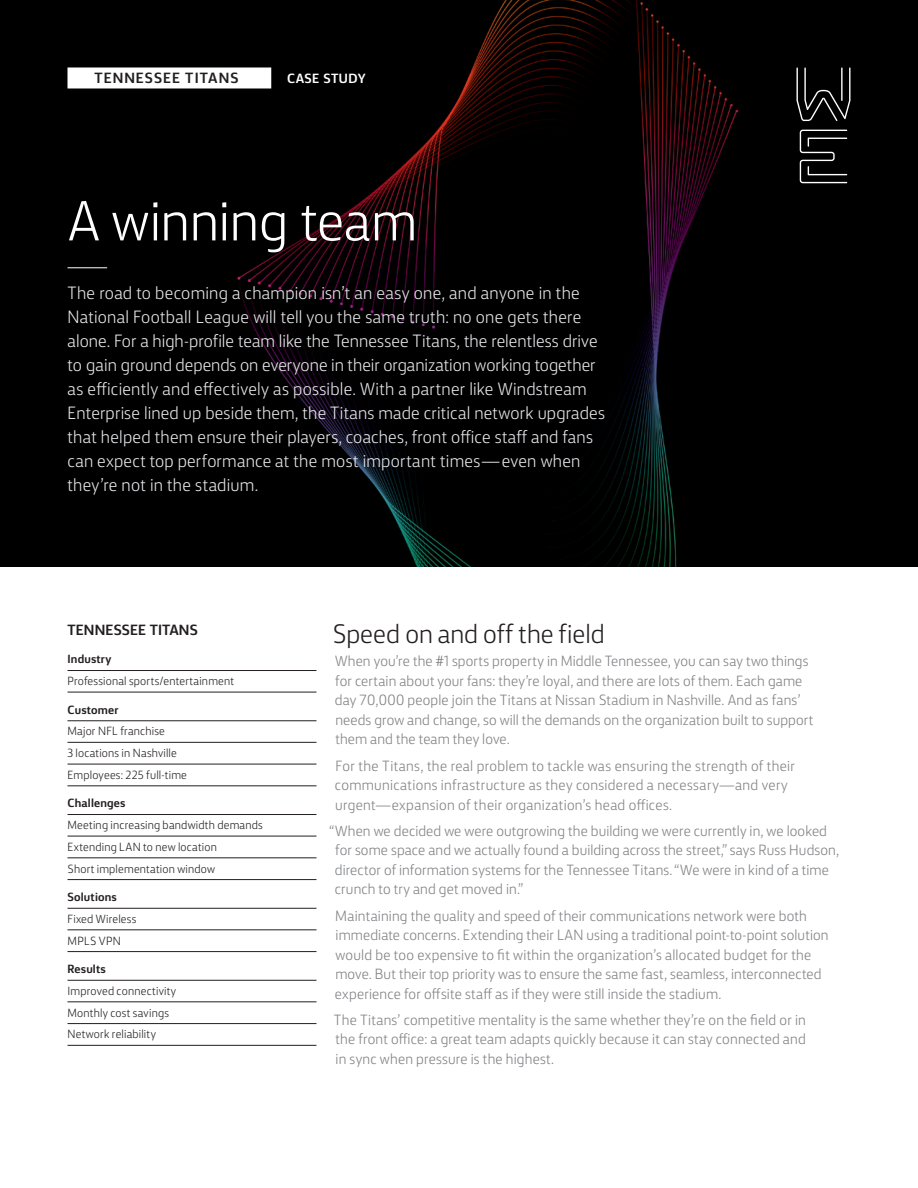
<style>
.page{position:relative;width:918px;height:1188px;background:#fff}
.page>*{position:absolute;margin:0;border:0;box-sizing:border-box;transform-origin:0 0}
.Cover_Light_38_RB{font:300 57px "FS Silas Sans";letter-spacing:-.005em;color:#fff}
.Subhead_LIght_18_SB{font:300 27px "FS Silas Sans";color:#231f20}
.Subhead_Body_12_blk{font:300 18px/24px "FS Silas Sans";letter-spacing:.01em;color:#e6e7e9}
.Body_10_13{font:300 15px/19.5px "FS Silas Sans";letter-spacing:.01em;color:#808285}
.Subhead_Bold_10_High{font:700 15px "FS Silas Sans";letter-spacing:.075em;color:#231f20}
.Subhead_Bold_10_High-2{font:700 15px "FS Silas Sans";letter-spacing:.01em;color:#231f20}
.Case_study_9{font:700 13.5px "FS Silas Sans";letter-spacing:.03em;color:#fff}
.Body_8_RB_25{font:300 12px "FS Silas Sans";letter-spacing:.015em;color:#231f20}
.Body_8_RB_25_SA{font:300 12px "FS Silas Sans";letter-spacing:.015em;color:#231f20}
.Body_8_RB_5{font:700 12px "FS Silas Sans";letter-spacing:.015em;color:#231f20}
</style>
<div class="page">
<div style="left:0;top:0;width:918px;height:567px;background:#000"></div>
<img style="left:67px;top:0;width:784px;height:567px">
<div style="left:68px;top:67px;width:203px;height:21px;background:#fff"></div>
<hr style="left:68px;top:267px;width:39px;height:1px;background:#fff">
<hr style="left:68px;top:670px;width:248px;height:1px;background:#231f20">
<hr style="left:68px;top:692px;width:248px;height:1px;background:#231f20">
<hr style="left:68px;top:720px;width:248px;height:1px;background:#231f20">
<hr style="left:68px;top:742px;width:248px;height:1px;background:#231f20">
<hr style="left:68px;top:764px;width:248px;height:1px;background:#231f20">
<hr style="left:68px;top:786px;width:248px;height:1px;background:#231f20">
<hr style="left:68px;top:814px;width:248px;height:1px;background:#231f20">
<hr style="left:68px;top:836px;width:248px;height:1px;background:#231f20">
<hr style="left:68px;top:858px;width:248px;height:1px;background:#231f20">
<hr style="left:68px;top:879px;width:248px;height:1px;background:#231f20">
<hr style="left:68px;top:908px;width:248px;height:1px;background:#231f20">
<hr style="left:68px;top:930px;width:248px;height:1px;background:#231f20">
<hr style="left:68px;top:951px;width:248px;height:1px;background:#231f20">
<hr style="left:68px;top:980px;width:248px;height:1px;background:#231f20">
<hr style="left:68px;top:1002px;width:248px;height:1px;background:#231f20">
<hr style="left:68px;top:1023px;width:248px;height:1px;background:#231f20">
<hr style="left:68px;top:1045px;width:248px;height:1px;background:#231f20">
<svg style="left:800px;top:130px;width:47px;height:53px"></svg>
<svg style="left:796px;top:68px;width:54px;height:53px"></svg>
<p class="Subhead_Bold_10_High" style="left:95px;top:65px;width:145px">TENNESSEE TITANS</p>
<p class="Case_study_9" style="left:287px;top:67px;width:80px">CASE STUDY</p>
<p class="Cover_Light_38_RB" style="left:68px;top:178px;width:351px">A winning team</p>
<p class="Subhead_Body_12_blk" style="left:68px;top:279px;width:539px">The road to becoming a champion isn’t an easy one, and anyone in the National Football League will tell you the same truth: no one gets there alone. For a high-profile team like the Tennessee Titans, the relentless drive to gain ground depends on everyone in their organization working together as efficiently and effectively as possible. With a partner like Windstream Enterprise lined up beside them, the Titans made critical network upgrades that helped them ensure their players, coaches, front office staff and fans can expect top performance at the most important times—even when they’re not in the stadium.</p>
<p class="Subhead_Bold_10_High-2" style="left:68px;top:617px;width:132px">TENNESSEE TITANS</p>
<p class="Body_8_RB_5" style="left:68px;top:649px;width:45px">Industry</p>
<p class="Body_8_RB_25_SA" style="left:68px;top:672px;width:168px">Professional sports/entertainment</p>
<p class="Body_8_RB_5" style="left:68px;top:699px;width:53px">Customer</p>
<p class="Body_8_RB_25" style="left:68px;top:722px;width:99px">Major NFL franchise</p>
<p class="Body_8_RB_25" style="left:68px;top:744px;width:111px">3 locations in Nashville</p>
<p class="Body_8_RB_25_SA" style="left:68px;top:766px;width:121px">Employees: 225 full-time</p>
<p class="Body_8_RB_5" style="left:68px;top:793px;width:59px">Challenges</p>
<p class="Body_8_RB_25" style="left:68px;top:816px;width:197px">Meeting increasing bandwidth demands</p>
<p class="Body_8_RB_25" style="left:68px;top:838px;width:151px">Extending LAN to new location</p>
<p class="Body_8_RB_25_SA" style="left:68px;top:859px;width:149px">Short implementation window</p>
<p class="Body_8_RB_5" style="left:68px;top:887px;width:51px">Solutions</p>
<p class="Body_8_RB_25" style="left:68px;top:910px;width:71px">Fixed Wireless</p>
<p class="Body_8_RB_25_SA" style="left:68px;top:931px;width:55px">MPLS VPN</p>
<p class="Body_8_RB_5" style="left:68px;top:959px;width:40px">Results</p>
<p class="Body_8_RB_25" style="left:68px;top:982px;width:110px">Improved connectivity</p>
<p class="Body_8_RB_25" style="left:68px;top:1003px;width:103px">Monthly cost savings</p>
<p class="Body_8_RB_25_SA" style="left:68px;top:1025px;width:90px">Network reliability</p>
<p class="Subhead_LIght_18_SB" style="left:332px;top:614px;width:274px">Speed on and off the field</p>
<p class="Body_10_13" style="left:335px;top:650px;width:480px">When you’re the #1 sports property in Middle Tennessee, you can say two things for certain about your fans: they’re loyal, and there are lots of them. Each game day 70,000 people join the Titans at Nissan Stadium in Nashville. And as fans’ needs grow and change, so will the demands on the organization built to support them and the team they love.</p>
<p class="Body_10_13" style="left:335px;top:755px;width:462px">For the Titans, the real problem to tackle was ensuring the strength of their communications infrastructure as they considered a necessary—and very urgent—expansion of their organization’s head offices.</p>
<p class="Body_10_13" style="left:335px;top:820px;width:506px;text-indent:-6px">“When we decided we were outgrowing the building we were currently in, we looked for some space and we actually found a building across the street,” says Russ Hudson, director of information systems for the Tennessee Titans. “We were in kind of a time crunch to try and get moved in.”</p>
<p class="Body_10_13" style="left:335px;top:905px;width:495px">Maintaining the quality and speed of their communications network were both immediate concerns. Extending their LAN using a traditional point-to-point solution would be too expensive to fit within the organization’s allocated budget for the move. But their top priority was to ensure the same fast, seamless, interconnected experience for offsite staff as if they were still inside the stadium.</p>
<p class="Body_10_13" style="left:334px;top:1009px;width:473px;text-align:justify">The Titans’ competitive mentality is the same whether they’re on the field or in the front office: a great team adapts quickly because it can stay connected and in sync when pressure is the highest.</p>
</div>
